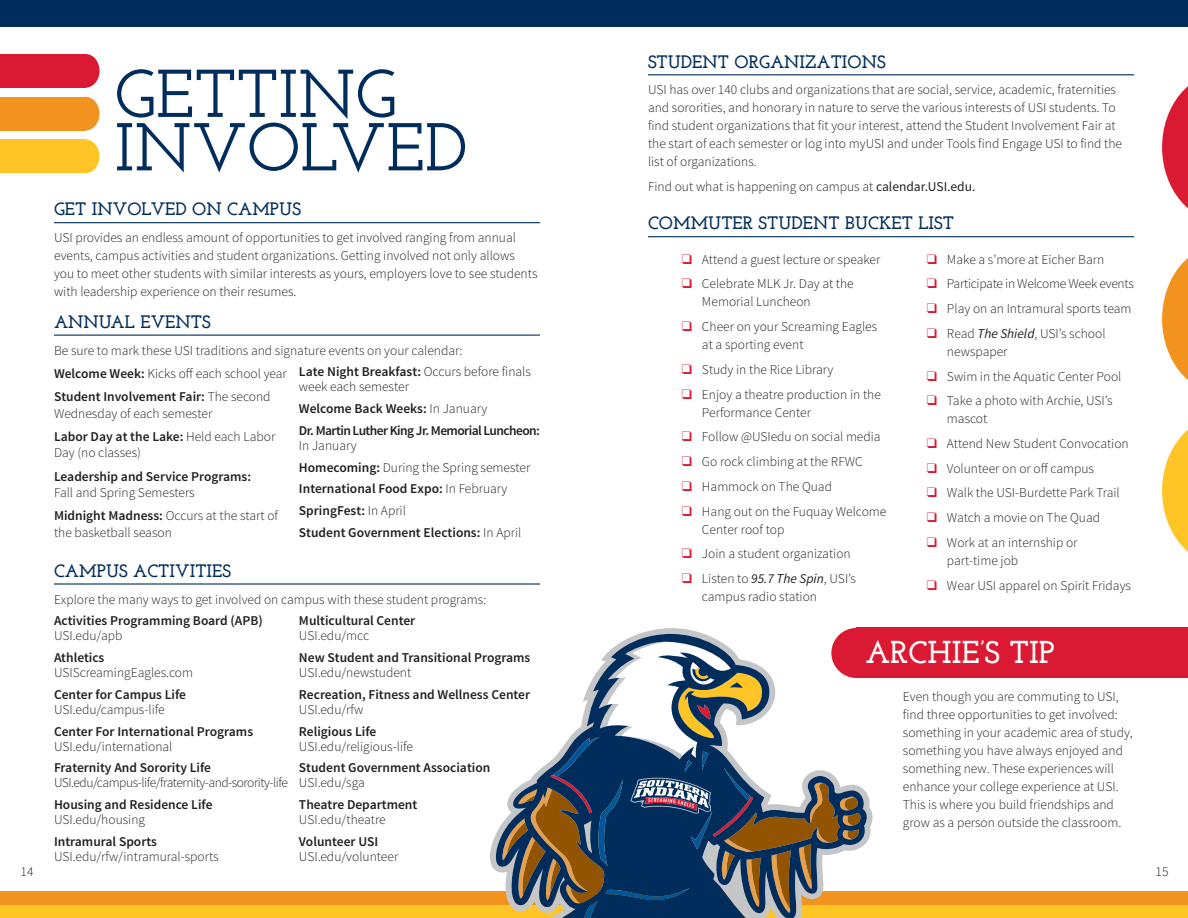
<style>
.page{position:relative;width:1188px;height:918px;background:#fff}
.page>*{position:absolute;margin:0;border:0;box-sizing:border-box;transform-origin:0 0}
.t1{font:600 67.5px/53.4px "Josefin Slab";color:#002d5c}
.t2{font:700 31.5px "Josefin Slab";color:#fff}
.t3{font:700 18px "Josefin Slab";color:#002d5c}
.t4{font:300 13.5px/18px "Source Sans Pro";color:#231f20}
.t5{font:600 13.5px/21.8px "Source Sans Pro";color:#231f20}
.t6{font:600 13.5px/21.8px "Source Sans Pro";letter-spacing:-.04em;color:#231f20}
.t7{font:300 13.5px "Source Sans Pro";letter-spacing:-.035em;color:#231f20}
.t8{font:300 13.5px "Source Sans Pro";letter-spacing:-.02em;color:#231f20}
.s1{font-weight:600}
.s2{font-weight:300}
.s3{font-weight:400}
.s4{color:#da1a32}
.s5{font-weight:400;font-style:italic}
</style>
<div class="page">
<div style="left:0;top:904px;width:1188px;height:14px;background:#ffc426"></div>
<div style="left:0;top:0;width:1188px;height:27px;background:#002d5c"></div>
<div style="left:0;top:891px;width:1188px;height:13px;background:#f29320"></div>
<div style="left:0;top:54px;width:86px;height:34px;background:#da1a32"></div>
<div style="left:72px;top:54px;width:28px;height:34px;background:#da1a32;border-radius:50%"></div>
<div style="left:0;top:97px;width:86px;height:33px;background:#f29320"></div>
<div style="left:72px;top:97px;width:28px;height:33px;background:#f29320;border-radius:50%"></div>
<div style="left:0;top:139px;width:86px;height:34px;background:#ffc426"></div>
<div style="left:72px;top:139px;width:28px;height:34px;background:#ffc426;border-radius:50%"></div>
<hr style="left:54px;top:222px;width:486px;height:1px;background:#002d5c">
<hr style="left:54px;top:335px;width:486px;height:1px;background:#002d5c">
<hr style="left:54px;top:583px;width:486px;height:2px;background:#002d5c">
<hr style="left:648px;top:74px;width:486px;height:1px;background:#002d5c">
<hr style="left:648px;top:236px;width:486px;height:1px;background:#002d5c">
<svg style="left:1162px;top:429px;width:26px;height:123px"></svg>
<svg style="left:1162px;top:258px;width:26px;height:122px"></svg>
<svg style="left:1162px;top:86px;width:26px;height:123px"></svg>
<svg style="left:493px;top:633px;width:375px;height:272px"></svg>
<svg style="left:502px;top:641px;width:359px;height:277px"></svg>
<div style="left:856px;top:628px;width:332px;height:50px;background:#da1a32"></div>
<div style="left:831px;top:628px;width:50px;height:50px;background:#da1a32;border-radius:50%"></div>
<h1 class="t1" style="left:115px;top:67px;width:354px">GETTING<br>INVOLVED</h1>
<h3 class="t3" style="left:54px;top:199px;width:249px">GET INVOLVED ON CAMPUS</h3>
<p class="t4" style="left:54px;top:229px;width:485px">USI provides an endless amount of opportunities to get involved ranging from annual events, campus activities and student organizations. Getting involved not only allows you to meet other students with similar interests as yours, employers love to see students with leadership experience on their resumes.</p>
<h3 class="t3" style="left:54px;top:311px;width:158px">ANNUAL EVENTS</h3>
<p class="t4" style="left:54px;top:339px;width:410px;line-height:23.2px">Be sure to mark these USI traditions and signature events on your calendar:<br><span class="s1">Welcome Week:</span> Kicks off each school year<br><span class="s1">Student Involvement Fair:</span> The second</p>
<p class="t4" style="left:54px;top:402px;width:223px;line-height:23.2px">Wednesday of each semester<br><span class="s1">Labor Day at the Lake:</span> Held each Labor</p>
<p class="t4" style="left:54px;top:444px;width:89px">Day (no classes)</p>
<p class="t5" style="left:54px;top:466px;width:199px">Leadership and Service Programs:</p>
<p class="t4" style="left:54px;top:481px;width:226px;line-height:23.2px">Fall and Spring Semesters<br><span class="s1">Midnight Madness:</span> Occurs at the start of</p>
<p class="t4" style="left:54px;top:524px;width:119px">the basketball season</p>
<p class="t4" style="left:299px;top:365px;width:234px;line-height:15px"><span class="s1">Late Night Breakfast:</span> Occurs before finals week each semester</p>
<p class="t6" style="left:299px;top:398px;width:243px">Welcome Back Weeks: <span class="s2">In January<br></span>Dr. Martin Luther King Jr. Memorial Luncheon:</p>
<p class="t5" style="left:299px;top:435px;width:233px"><span class="s2">In January<br></span>Homecoming: <span class="s2">During the Spring semester<br></span>International Food Expo: <span class="s2">In February<br></span>SpringFest: <span class="s2">In April<br></span>Student Government Elections: <span class="s2">In April</span></p>
<h3 class="t3" style="left:54px;top:560px;width:179px">CAMPUS ACTIVITIES</h3>
<p class="t4" style="left:54px;top:590px;width:434px">Explore the many ways to get involved on campus with these student programs:</p>
<p class="t5" style="left:54px;top:610px;width:210px">Activities Programming Board (APB)</p>
<p class="t4" style="left:54px;top:627px;width:70px">USI.edu/apb</p>
<p class="t5" style="left:54px;top:647px;width:52px">Athletics</p>
<p class="t4" style="left:54px;top:664px;width:141px">USIScreamingEagles.com</p>
<p class="t5" style="left:54px;top:684px;width:134px">Center for Campus Life</p>
<p class="t4" style="left:54px;top:700px;width:112px">USI.edu/campus-life</p>
<p class="t5" style="left:54px;top:721px;width:201px">Center For International Programs</p>
<p class="t4" style="left:54px;top:737px;width:120px">USI.edu/international</p>
<p class="t5" style="left:54px;top:757px;width:159px">Fraternity And Sorority Life</p>
<p class="t7" style="left:54px;top:775px;width:235px">USI.edu/campus-life/fraternity-and-sorority-life</p>
<p class="t5" style="left:54px;top:794px;width:160px">Housing and Residence Life</p>
<p class="t4" style="left:54px;top:811px;width:93px">USI.edu/housing</p>
<p class="t5" style="left:54px;top:831px;width:105px">Intramural Sports</p>
<p class="t4" style="left:54px;top:847px;width:166px">USI.edu/rfw/intramural-sports</p>
<p class="t5" style="left:299px;top:610px;width:118px">Multicultural Center</p>
<p class="t4" style="left:299px;top:627px;width:72px">USI.edu/mcc</p>
<p class="t5" style="left:299px;top:647px;width:233px">New Student and Transitional Programs</p>
<p class="t4" style="left:299px;top:664px;width:114px">USI.edu/newstudent</p>
<p class="t5" style="left:299px;top:684px;width:233px">Recreation, Fitness and Wellness Center</p>
<p class="t4" style="left:299px;top:700px;width:66px">USI.edu/rfw</p>
<p class="t5" style="left:299px;top:721px;width:79px">Religious Life</p>
<p class="t4" style="left:299px;top:737px;width:116px">USI.edu/religious-life</p>
<p class="t5" style="left:299px;top:757px;width:193px">Student Government Association</p>
<p class="t4" style="left:299px;top:774px;width:67px">USI.edu/sga</p>
<p class="t5" style="left:299px;top:794px;width:120px">Theatre Department</p>
<p class="t4" style="left:299px;top:811px;width:88px">USI.edu/theatre</p>
<p class="t5" style="left:299px;top:831px;width:81px">Volunteer USI</p>
<p class="t4" style="left:299px;top:847px;width:101px">USI.edu/volunteer</p>
<h3 class="t3" style="left:648px;top:51px;width:239px">STUDENT ORGANIZATIONS</h3>
<p class="t4" style="left:648px;top:81px;width:476px">USI has over 140 clubs and organizations that are social, service, academic, fraternities and sororities, and honorary in nature to serve the various interests of USI students. To find student organizations that fit your interest, attend the Student Involvement Fair at the start of each semester or log into myUSI and under Tools find Engage USI to find the list of organizations.</p>
<p class="t4" style="left:648px;top:178px;width:329px">Find out what is happening on campus at <span class="s3">calendar.USI.edu.</span></p>
<h3 class="t3" style="left:648px;top:213px;width:308px">COMMUTER STUDENT BUCKET LIST</h3>
<p class="t4" style="left:682px;top:250px;width:200px"><span class="s4">❑</span> Attend a guest lecture or speaker</p>
<p class="t4" style="left:702px;top:275px;width:153px;text-indent:-20px"><span class="s4">❑</span> Celebrate MLK Jr. Day at the<br>Memorial Luncheon</p>
<p class="t4" style="left:702px;top:318px;width:177px;text-indent:-20px"><span class="s4">❑</span> Cheer on your Screaming Eagles at a sporting event</p>
<p class="t4" style="left:682px;top:360px;width:153px"><span class="s4">❑</span> Study in the Rice Library</p>
<p class="t4" style="left:702px;top:385px;width:180px;text-indent:-20px"><span class="s4">❑</span> Enjoy a theatre production in the<br>Performance Center</p>
<p class="t4" style="left:682px;top:428px;width:200px"><span class="s4">❑</span> Follow @USIedu on social media</p>
<p class="t4" style="left:682px;top:453px;width:183px"><span class="s4">❑</span> Go rock climbing at the RFWC</p>
<p class="t4" style="left:682px;top:477px;width:152px"><span class="s4">❑</span> Hammock on The Quad</p>
<p class="t4" style="left:702px;top:502px;width:186px;text-indent:-20px"><span class="s4">❑</span> Hang out on the Fuquay Welcome<br>Center roof top</p>
<p class="t4" style="left:682px;top:545px;width:171px"><span class="s4">❑</span> Join a student organization</p>
<p class="t4" style="left:702px;top:570px;width:155px;text-indent:-20px"><span class="s4">❑</span> Listen to <span class="s5">95.7 The Spin</span>, USI’s campus radio station</p>
<p class="t4" style="left:927px;top:250px;width:179px"><span class="s4">❑</span> Make a s’more at Eicher Barn</p>
<p class="t8" style="left:927px;top:276px;width:209px"><span class="s4">❑</span> Participate in Welcome Week events</p>
<p class="t4" style="left:927px;top:300px;width:206px"><span class="s4">❑</span> Play on an Intramural sports team</p>
<p class="t4" style="left:947px;top:324px;width:160px;text-indent:-20px"><span class="s4">❑</span> Read <span class="s5">The Shield</span>, USI’s school newspaper</p>
<p class="t4" style="left:927px;top:367px;width:196px"><span class="s4">❑</span> Swim in the Aquatic Center Pool</p>
<p class="t4" style="left:947px;top:392px;width:167px;text-indent:-20px"><span class="s4">❑</span> Take a photo with Archie, USI’s mascot</p>
<p class="t4" style="left:927px;top:435px;width:204px"><span class="s4">❑</span> Attend New Student Convocation</p>
<p class="t4" style="left:927px;top:459px;width:169px"><span class="s4">❑</span> Volunteer on or off campus</p>
<p class="t4" style="left:927px;top:484px;width:195px"><span class="s4">❑</span> Walk the USI-Burdette Park Trail</p>
<p class="t4" style="left:927px;top:509px;width:175px"><span class="s4">❑</span> Watch a movie on The Quad</p>
<p class="t4" style="left:947px;top:534px;width:132px;text-indent:-20px"><span class="s4">❑</span> Work at an internship or part-time job</p>
<p class="t4" style="left:927px;top:576px;width:206px"><span class="s4">❑</span> Wear USI apparel on Spirit Fridays</p>
<h2 class="t2" style="left:865px;top:634px;width:191px">ARCHIE’S TIP</h2>
<p class="t4" style="left:903px;top:688px;width:231px">Even though you are commuting to USI, find three opportunities to get involved: something in your academic area of study, something you have always enjoyed and something new. These experiences will enhance your college experience at USI.<br>This is where you build friendships and grow as a person outside the classroom.</p>
<p class="t4" style="left:21px;top:863px;width:14px">14</p>
<p class="t4" style="left:1156px;top:863px;width:14px">15</p>
</div>
